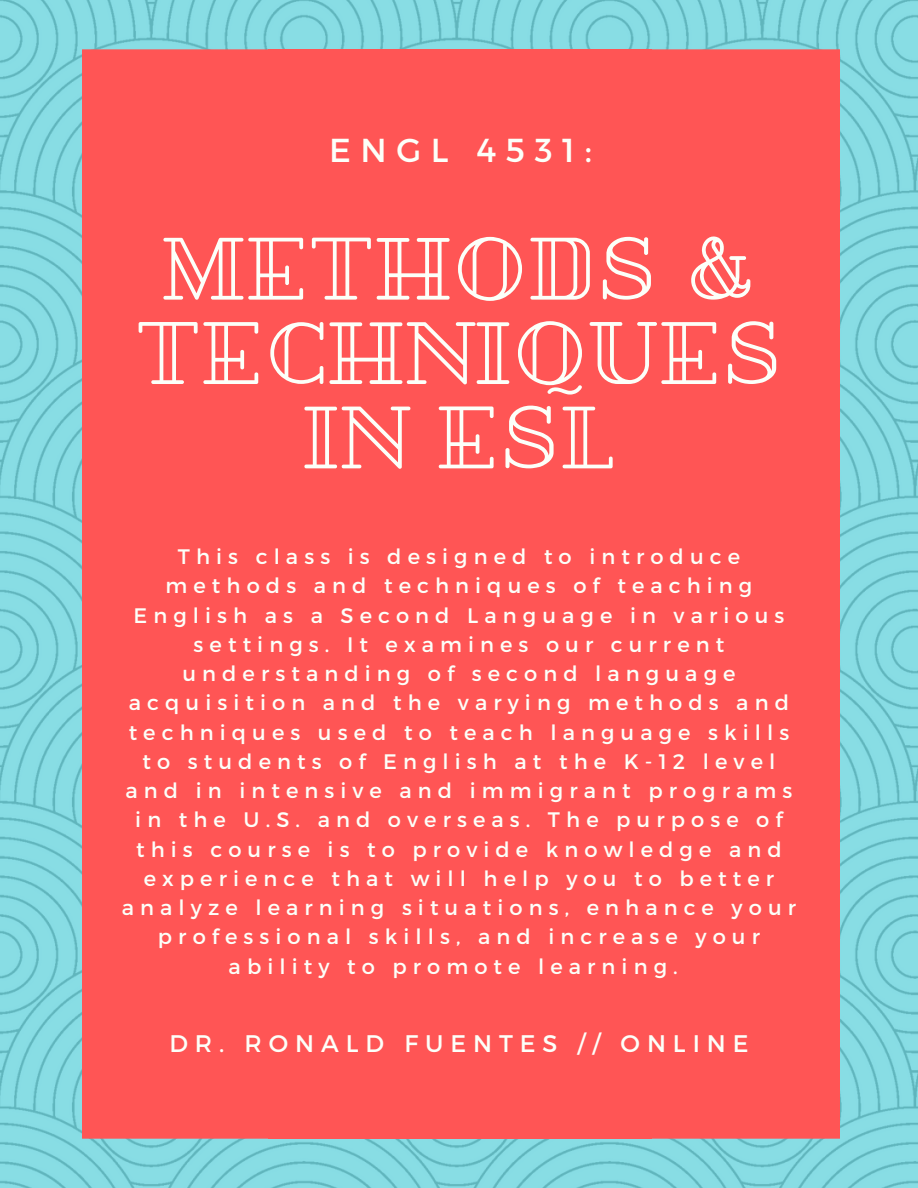
<style>
.page{position:relative;width:918px;height:1188px;background:#fff}
.page>*{position:absolute;margin:0;border:0;box-sizing:border-box;transform-origin:0 0}
.t1{font:85.65px/84.3px "Pirou";color:#fcfff9;text-align:center}
.t2{font:33.15px "Montserrat";letter-spacing:.29em;color:#fcfff9}
.t3{font:24px "Montserrat";letter-spacing:.29em;color:#fcfff9}
.t4{font:21px/29.2px "Montserrat";letter-spacing:.29em;color:#fcfff9;text-align:center}
</style>
<div class="page">
<img style="left:0;top:0;width:918px;height:1188px">
<div style="left:82px;top:49px;width:187px;height:354px;background:#f55"></div>
<div style="left:269px;top:49px;width:383px;height:363px;background:#f55"></div>
<div style="left:652px;top:49px;width:187px;height:354px;background:#f55"></div>
<div style="left:82px;top:403px;width:197px;height:382px;background:#f55"></div>
<div style="left:269px;top:403px;width:383px;height:382px;background:#f55"></div>
<div style="left:642px;top:403px;width:197px;height:382px;background:#f55"></div>
<div style="left:82px;top:785px;width:187px;height:353px;background:#f55"></div>
<div style="left:269px;top:775px;width:383px;height:363px;background:#f55"></div>
<div style="left:652px;top:785px;width:187px;height:353px;background:#f55"></div>
<h2 class="t2" style="left:329px;top:129px;width:264px">ENGL 4531:</h2>
<p class="t1" style="left:135px;top:230px;width:649px">METHODS &amp;<br>TECHNIQUES<br>IN ESL</p>
<p class="t4" style="left:122px;top:541px;width:676px">This class is designed to introduce methods and techniques of teaching English as a Second Language in various settings. It examines our current understanding of second language acquisition and the varying methods and techniques used to teach language skills to students of English at the K-12 level and in intensive and immigrant programs in the U.S. and overseas. The purpose of this course is to provide knowledge and experience that will help you to better analyze learning situations, enhance your professional skills, and increase your ability to promote learning.</p>
<h1 class="t3" style="left:169px;top:1028px;width:581px">DR. RONALD FUENTES // ONLINE</h1>
</div>
